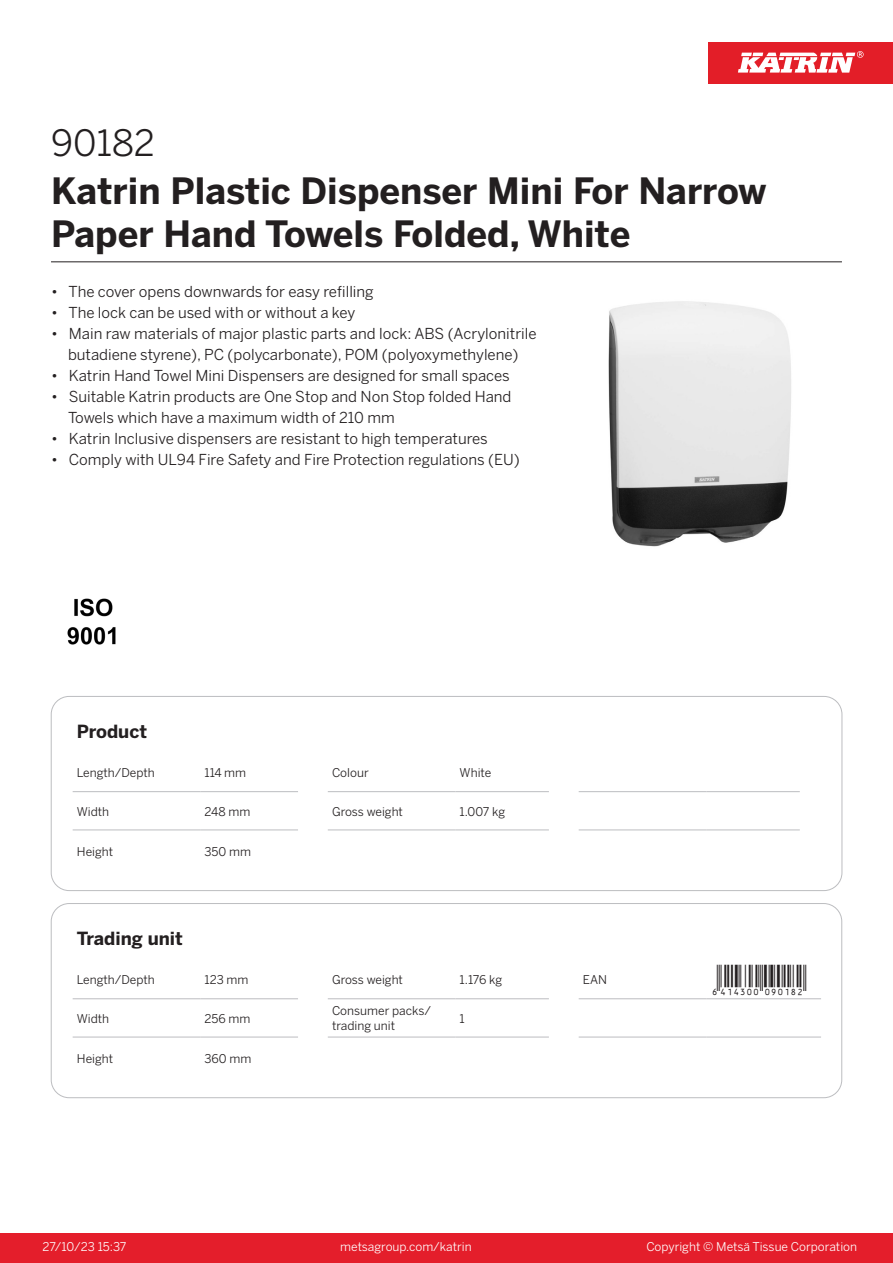
<style>
.page{position:relative;width:893px;height:1263px;background:#fff}
.page>*{position:absolute;margin:0;border:0;box-sizing:border-box;transform-origin:0 0}
.Product_Name{font:700 36px/43.2px "Benton Sans";color:#231f20}
.External_material_co{font:36px "Benton Sans";color:#231f20}
.T_EAN{font:30px "Viisas EAN Matala";color:#231f20}
.T_TableHeader{font:700 18px "Benton Sans";color:#231f20}
.MarketingBullets{font:15px/21px "Benton Sans";color:#231f20;text-align:center}
.T_TableBody{font:12px/14.4px "Benton Sans";color:#231f20}
.t1{font:12px "Benton Sans";color:#fff}
</style>
<div class="page">
<div style="left:0;top:1233px;width:893px;height:30px;background:#e41e2b"></div>
<div style="left:708px;top:43px;width:185px;height:41px;background:#e31e28"></div>
<svg style="left:738px;top:51px;width:126px;height:22px"></svg>
<hr style="left:73px;top:791px;width:127px;height:1px;background:#bcbdc0">
<hr style="left:200px;top:791px;width:98px;height:1px;background:#bcbdc0">
<hr style="left:328px;top:791px;width:127px;height:1px;background:#bcbdc0">
<hr style="left:455px;top:791px;width:94px;height:1px;background:#bcbdc0">
<hr style="left:579px;top:791px;width:127px;height:1px;background:#bcbdc0">
<hr style="left:706px;top:791px;width:94px;height:1px;background:#bcbdc0">
<hr style="left:73px;top:830px;width:127px;height:1px;background:#bcbdc0">
<hr style="left:200px;top:830px;width:98px;height:1px;background:#bcbdc0">
<hr style="left:328px;top:830px;width:127px;height:1px;background:#bcbdc0">
<hr style="left:455px;top:830px;width:94px;height:1px;background:#bcbdc0">
<hr style="left:579px;top:830px;width:127px;height:1px;background:#bcbdc0">
<hr style="left:706px;top:830px;width:94px;height:1px;background:#bcbdc0">
<div style="left:51px;top:696px;width:791px;height:195px;border:1px solid #bcbdc0;border-radius:18px"></div>
<hr style="left:73px;top:998px;width:127px;height:1px;background:#bcbdc0">
<hr style="left:200px;top:998px;width:98px;height:1px;background:#bcbdc0">
<hr style="left:328px;top:998px;width:127px;height:1px;background:#bcbdc0">
<hr style="left:455px;top:998px;width:94px;height:1px;background:#bcbdc0">
<hr style="left:579px;top:998px;width:127px;height:1px;background:#bcbdc0">
<hr style="left:706px;top:998px;width:115px;height:1px;background:#bcbdc0">
<hr style="left:73px;top:1037px;width:127px;height:1px;background:#bcbdc0">
<hr style="left:200px;top:1037px;width:98px;height:1px;background:#bcbdc0">
<hr style="left:328px;top:1037px;width:127px;height:1px;background:#bcbdc0">
<hr style="left:455px;top:1037px;width:94px;height:1px;background:#bcbdc0">
<hr style="left:579px;top:1037px;width:127px;height:1px;background:#bcbdc0">
<hr style="left:706px;top:1037px;width:115px;height:1px;background:#bcbdc0">
<div style="left:51px;top:903px;width:791px;height:195px;border:1px solid #bcbdc0;border-radius:18px"></div>
<img style="left:608px;top:301px;width:183px;height:246px">
<img style="left:67px;top:598px;width:49px;height:47px">
<hr style="left:51px;top:261px;width:791px;height:1px;background:#231f20">
<p class="External_material_co" style="left:51px;top:121px;width:106px">90182</p>
<p class="Product_Name" style="left:51px;top:170px;width:717px">Katrin Plastic Dispenser Mini For Narrow<br>Paper Hand Towels Folded, White</p>
<p class="MarketingBullets" style="left:51px;top:281px;width:324px">• The cover opens downwards for easy refilling</p>
<p class="MarketingBullets" style="left:51px;top:302px;width:306px">• The lock can be used with or without a key</p>
<p class="MarketingBullets" style="left:51px;top:323px;width:487px">• Main raw materials of major plastic parts and lock: ABS (Acrylonitrile butadiene styrene), PC (polycarbonate), POM (polyoxymethylene)</p>
<p class="MarketingBullets" style="left:51px;top:365px;width:460px">• Katrin Hand Towel Mini Dispensers are designed for small spaces</p>
<p class="MarketingBullets" style="left:68px;top:386px;width:445px;text-align:left;text-indent:-17px">• Suitable Katrin products are One Stop and Non Stop folded Hand<br>Towels which have a maximum width of 210 mm</p>
<p class="MarketingBullets" style="left:51px;top:428px;width:438px">• Katrin Inclusive dispensers are resistant to high temperatures</p>
<p class="MarketingBullets" style="left:51px;top:449px;width:470px">• Comply with UL94 Fire Safety and Fire Protection regulations (EU)</p>
<p class="T_TableHeader" style="left:77px;top:720px;width:72px">Product</p>
<p class="T_TableBody" style="left:77px;top:766px;width:79px">Length/Depth</p>
<p class="T_TableBody" style="left:204px;top:766px;width:43px">114 mm</p>
<p class="T_TableBody" style="left:332px;top:766px;width:38px">Colour</p>
<p class="T_TableBody" style="left:460px;top:766px;width:33px">White</p>
<p class="T_TableBody" style="left:77px;top:804px;width:34px">Width</p>
<p class="T_TableBody" style="left:204px;top:804px;width:47px">248 mm</p>
<p class="T_TableBody" style="left:332px;top:804px;width:72px">Gross weight</p>
<p class="T_TableBody" style="left:460px;top:804px;width:47px">1.007 kg</p>
<p class="T_TableBody" style="left:77px;top:844px;width:38px">Height</p>
<p class="T_TableBody" style="left:204px;top:844px;width:48px">350 mm</p>
<p class="T_TableHeader" style="left:77px;top:927px;width:108px">Trading unit</p>
<p class="T_TableBody" style="left:77px;top:973px;width:79px">Length/Depth</p>
<p class="T_TableBody" style="left:204px;top:973px;width:45px">123 mm</p>
<p class="T_TableBody" style="left:332px;top:973px;width:72px">Gross weight</p>
<p class="T_TableBody" style="left:460px;top:973px;width:44px">1.176 kg</p>
<p class="T_TableBody" style="left:583px;top:973px;width:26px">EAN</p>
<p class="T_EAN" style="left:710px;top:964px;width:97px">*6414300090182*</p>
<p class="T_TableBody" style="left:77px;top:1011px;width:34px">Width</p>
<p class="T_TableBody" style="left:204px;top:1011px;width:47px">256 mm</p>
<p class="T_TableBody" style="left:332px;top:1004px;width:100px">Consumer packs/ trading unit</p>
<p class="T_TableBody" style="left:460px;top:1011px;width:7px">1</p>
<p class="T_TableBody" style="left:77px;top:1051px;width:38px">Height</p>
<p class="T_TableBody" style="left:204px;top:1051px;width:48px">360 mm</p>
<p class="t1" style="left:43px;top:1239px;width:85px">27/10/23 15:37</p>
<p class="t1" style="left:340px;top:1239px;width:133px">metsagroup.com/katrin</p>
<p class="t1" style="left:646px;top:1239px;width:212px">Copyright © Metsä Tissue Corporation</p>
</div>
